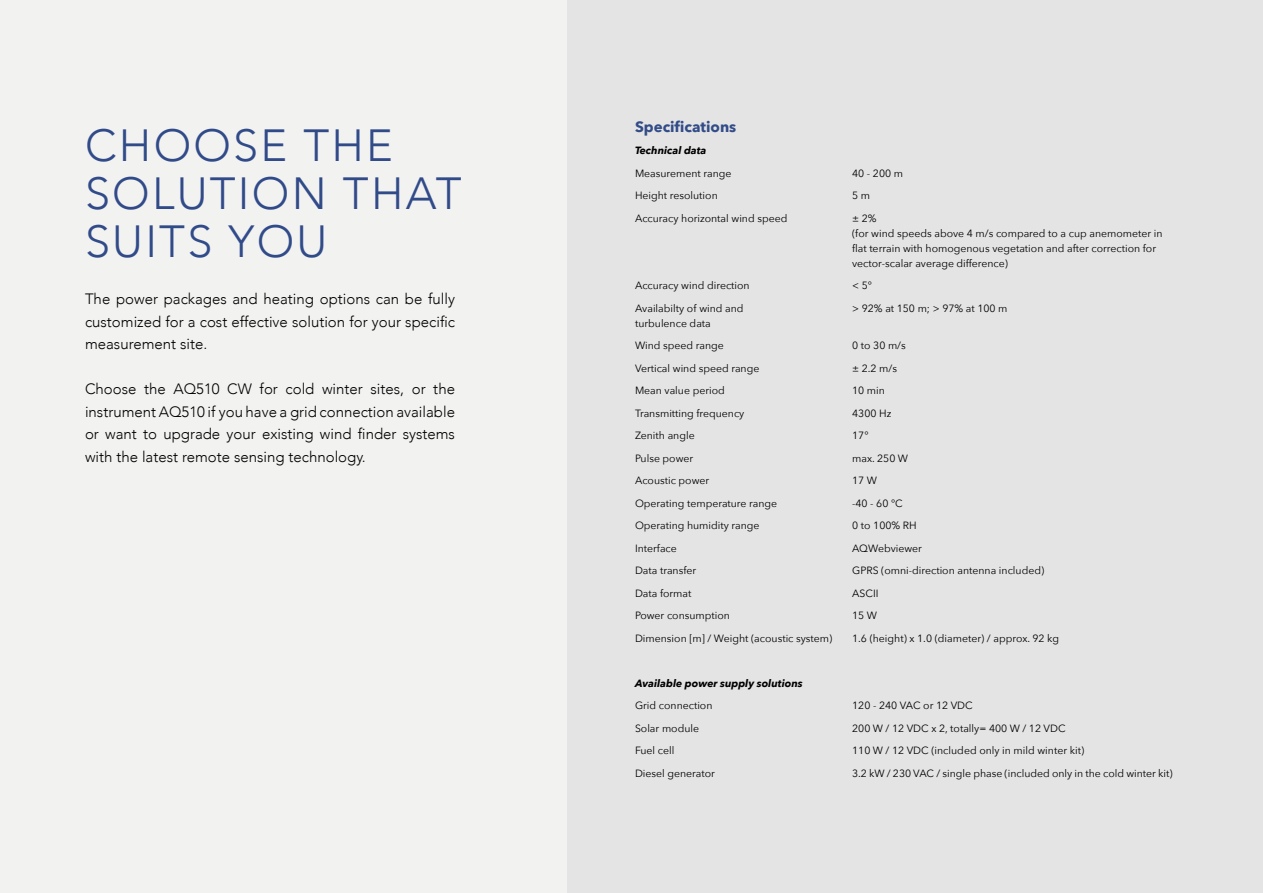
<style>
.page{position:relative;width:1263px;height:893px;background:#f2f2f1}
.page>*{position:absolute;margin:0;border:0;box-sizing:border-box;transform-origin:0 0}
.t1{font:300 45px/48px "Avenir";letter-spacing:.05em;color:#314b89}
.t2{font:300 15px/22.5px "Avenir";color:#000;text-align:justify}
.t3{font:700 15px "Avenir Next";color:#324c88}
.t4{font:10.5px/15px "Avenir Next";color:#000}
.t5{font:italic 700 10.5px "Avenir Next";color:#000}
</style>
<div class="page">
<div style="left:568px;top:0;width:695px;height:893px;background:#e4e4e4"></div>
<hr style="left:1262px;top:0;width:1px;height:893px;background:#d7d7d6">
<h1 class="t1" style="left:85px;top:121px;width:378px">CHOOSE THE<br>SOLUTION THAT<br>SUITS YOU</h1>
<h2 class="t3" style="left:635px;top:114px;width:103px">Specifications</h2>
<p class="t5" style="left:635px;top:142px;width:73px">Technical data</p>
<p class="t4" style="left:635px;top:165px;width:98px">Measurement range</p>
<p class="t4" style="left:852px;top:165px;width:52px">40 - 200 m</p>
<p class="t4" style="left:635px;top:188px;width:84px">Height resolution</p>
<p class="t4" style="left:852px;top:188px;width:19px">5 m</p>
<p class="t4" style="left:635px;top:210px;width:154px">Accuracy horizontal wind speed</p>
<p class="t4" style="left:852px;top:210px;width:312px">± 2%<br>(for wind speeds above 4 m/s compared to a cup anemometer in flat terrain with homogenous vegetation and after correction for vector-scalar average difference)</p>
<p class="t4" style="left:635px;top:278px;width:116px">Accuracy wind direction</p>
<p class="t4" style="left:852px;top:278px;width:21px">&lt; 5°</p>
<p class="t4" style="left:635px;top:300px;width:110px">Availabilty of wind and turbulence data</p>
<p class="t4" style="left:852px;top:300px;width:157px">&gt; 92% at 150 m; &gt; 97% at 100 m</p>
<p class="t4" style="left:635px;top:338px;width:90px">Wind speed range</p>
<p class="t4" style="left:852px;top:338px;width:55px">0 to 30 m/s</p>
<p class="t4" style="left:635px;top:360px;width:126px">Vertical wind speed range</p>
<p class="t4" style="left:852px;top:360px;width:46px">± 2.2 m/s</p>
<p class="t4" style="left:635px;top:383px;width:91px">Mean value period</p>
<p class="t4" style="left:852px;top:383px;width:34px">10 min</p>
<p class="t4" style="left:635px;top:405px;width:111px">Transmitting frequency</p>
<p class="t4" style="left:852px;top:405px;width:41px">4300 Hz</p>
<p class="t4" style="left:635px;top:428px;width:61px">Zenith angle</p>
<p class="t4" style="left:852px;top:428px;width:18px">17°</p>
<p class="t4" style="left:635px;top:450px;width:60px">Pulse power</p>
<p class="t4" style="left:852px;top:450px;width:57px">max. 250 W</p>
<p class="t4" style="left:635px;top:473px;width:76px">Acoustic power</p>
<p class="t4" style="left:852px;top:473px;width:26px">17 W</p>
<p class="t4" style="left:635px;top:495px;width:144px">Operating temperature range</p>
<p class="t4" style="left:852px;top:495px;width:52px">-40 - 60 °C</p>
<p class="t4" style="left:635px;top:518px;width:126px">Operating humidity range</p>
<p class="t4" style="left:852px;top:518px;width:66px">0 to 100% RH</p>
<p class="t4" style="left:635px;top:540px;width:43px">Interface</p>
<p class="t4" style="left:852px;top:540px;width:71px">AQWebviewer</p>
<p class="t4" style="left:635px;top:563px;width:63px">Data transfer</p>
<p class="t4" style="left:852px;top:563px;width:194px">GPRS (omni-direction antenna included)</p>
<p class="t4" style="left:635px;top:585px;width:58px">Data format</p>
<p class="t4" style="left:852px;top:585px;width:28px">ASCII</p>
<p class="t4" style="left:635px;top:608px;width:96px">Power consumption</p>
<p class="t4" style="left:852px;top:608px;width:26px">15 W</p>
<p class="t4" style="left:635px;top:630px;width:199px">Dimension [m] / Weight (acoustic system)</p>
<p class="t4" style="left:852px;top:630px;width:209px">1.6 (height) x 1.0 (diameter) / approx. 92 kg</p>
<p class="t5" style="left:635px;top:674px;width:169px">Available power supply solutions</p>
<p class="t4" style="left:635px;top:698px;width:79px">Grid connection</p>
<p class="t4" style="left:852px;top:698px;width:122px">120 - 240 VAC or 12 VDC</p>
<p class="t4" style="left:635px;top:720px;width:66px">Solar module</p>
<p class="t4" style="left:852px;top:720px;width:215px">200 W / 12 VDC x 2, totally= 400 W / 12 VDC</p>
<p class="t4" style="left:635px;top:743px;width:41px">Fuel cell</p>
<p class="t4" style="left:852px;top:743px;width:234px">110 W / 12 VDC (included only in mild winter kit)</p>
<p class="t4" style="left:635px;top:765px;width:81px">Diesel generator</p>
<p class="t4" style="left:852px;top:765px;width:322px">3.2 kW / 230 VAC / single phase (included only in the cold winter kit)</p>
<h2 class="t2" style="left:85px;top:288px;width:371px">The power packages and heating options can be fully customized for a cost effective solution for your specific measurement site.</h2>
<h2 class="t2" style="left:85px;top:378px;width:371px">Choose the AQ510 CW for cold winter sites, or the instrument AQ510 if you have a grid connection available or want to upgrade your existing wind finder systems with the latest remote sensing technology.</h2>
</div>
